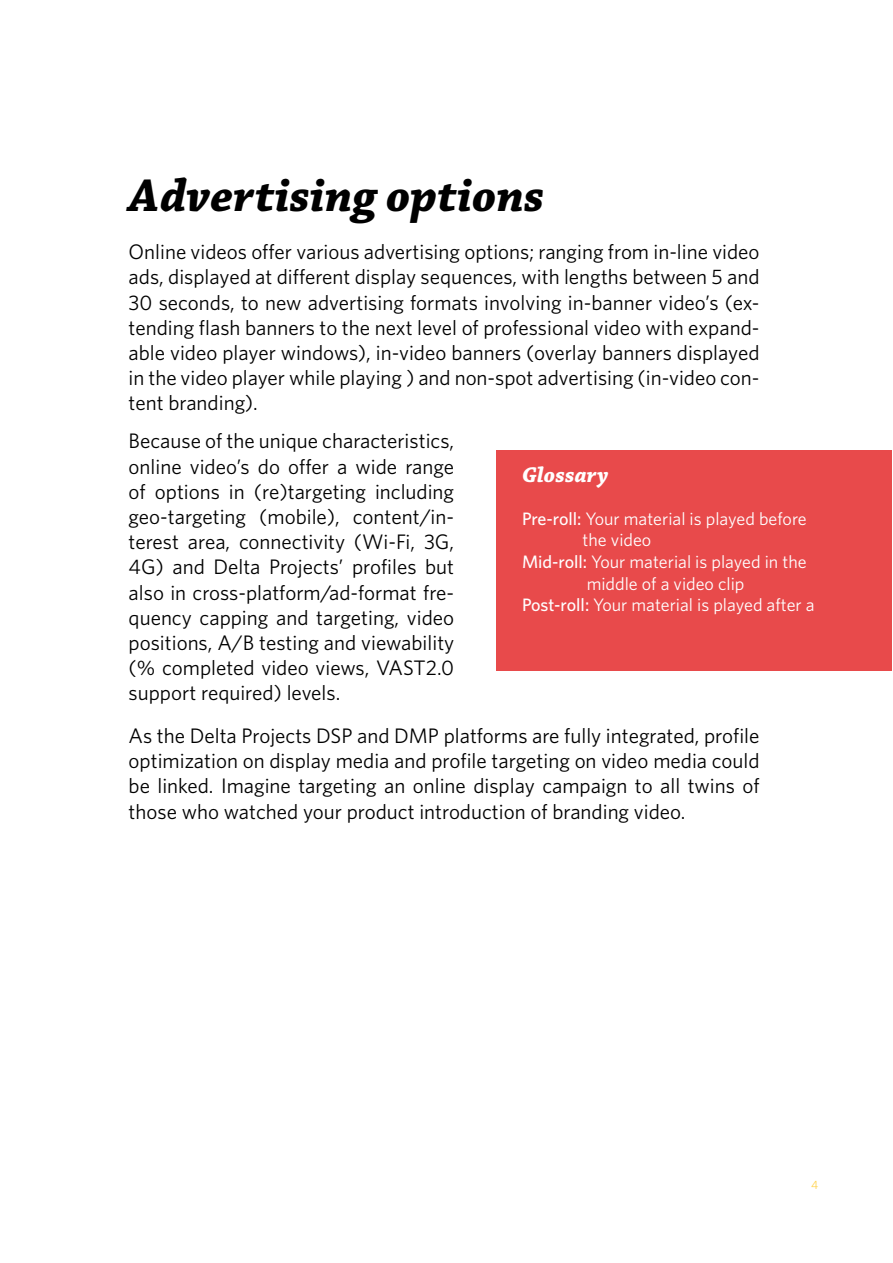
<style>
.page{position:relative;width:893px;height:1263px;background:#fff}
.page>*{position:absolute;margin:0;border:0;box-sizing:border-box;transform-origin:0 0}
.t1{font:italic 700 48px "Chaparral Pro";color:#000}
.t2{font:italic 700 22.5px "Chaparral Pro";color:#fff}
.t3{font:21px/25.2px "Whitney HTF";color:#000;text-align:justify}
.t4{font:18px "Whitney HTF";color:#fff}
.t5{font:12px "Whitney HTF";color:#ffd24c}
.s1{font-weight:500}
</style>
<div class="page">
<div style="left:496px;top:450px;width:395px;height:220px;background:#e84a4b"></div>
<h1 class="t1" style="left:129px;top:167px;width:417px">Advertising options</h1>
<p class="t3" style="left:129px;top:239px;width:632px">Online videos offer various advertising options; ranging from in-line video ads, displayed at different display sequences, with lengths between 5 and 30 seconds, to new advertising formats involving in-banner video’s (ex&shy;tending flash banners to the next level of professional video with expand&shy;able video player windows), in-video banners (overlay banners displayed in the video player while playing ) and non-spot advertising (in-video con&shy;tent branding).</p>
<p class="t3" style="left:129px;top:428px;width:327px">Because of the unique characteristics, online video’s do offer a wide range of options in (re)targeting including geo-targeting (mobile), content/in&shy;terest area, connectivity (Wi-Fi, 3G, 4G) and Delta Projects’ profiles but also in cross-platform/ad-format fre&shy;quency capping and targeting, video positions, A/B testing and viewability (% completed video views, VAST2.0 support required) levels.</p>
<p class="t3" style="left:129px;top:723px;width:632px">As the Delta Projects DSP and DMP platforms are fully integrated, profile optimization on display media and profile targeting on video media could be linked. Imagine targeting an online display campaign to all twins of those who watched your product introduction of branding video.</p>
<p class="t2" style="left:522px;top:461px;width:88px">Glossary</p>
<p class="t4" style="left:522px;top:508px;width:286px"><span class="s1">Pre-roll:</span> Your material is played before</p>
<p class="t4" style="left:583px;top:529px;width:70px">the video</p>
<p class="t4" style="left:522px;top:551px;width:286px"><span class="s1">Mid-roll:</span> Your material is played in the</p>
<p class="t4" style="left:587px;top:573px;width:159px">middle of a video clip</p>
<p class="t4" style="left:522px;top:594px;width:294px"><span class="s1">Post-roll:</span> Your material is played after a</p>
<p class="t5" style="left:811px;top:1178px;width:9px">4</p>
</div>
